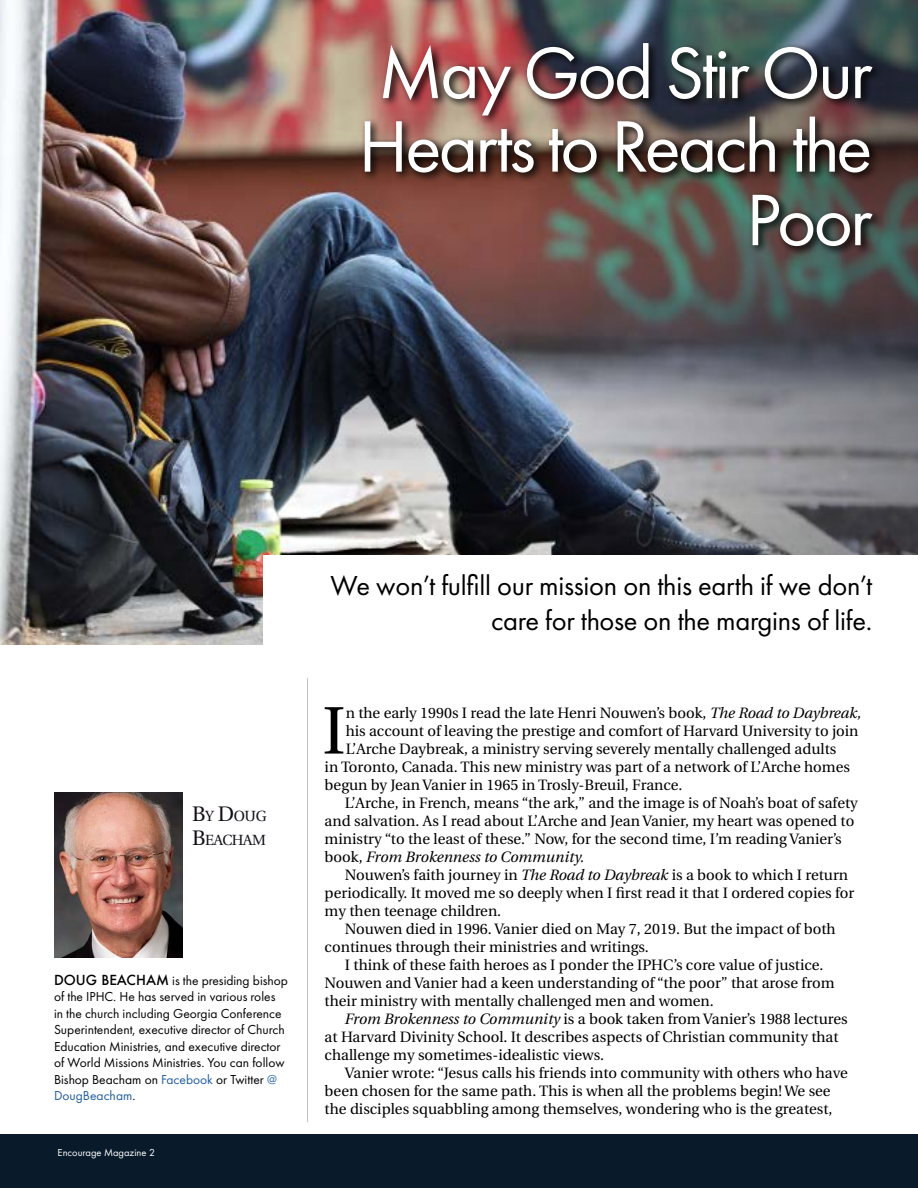
<style>
.page{position:relative;width:918px;height:1188px;background:#fff}
.page>*{position:absolute;margin:0;border:0;box-sizing:border-box;transform-origin:0 0}
.t1{font:75.45px/73.5px "Futura PT";letter-spacing:-.04em;color:#fff;text-align:right}
.t2{font:67.05px "Utopia";color:#000}
.t3{font:28.5px/35.1px "Futura PT";letter-spacing:-.01em;color:#000;text-align:right}
.t4{font:15px "Utopia";color:#000}
.t5{font:italic 15px "Utopia";color:#000}
.t6{font:14.7px/24px "Utopia";letter-spacing:-.03em;color:#141019}
.t7{font:13.5px/16.5px "Futura PT";color:#000}
.t8{font:10.5px "Futura PT";color:#fff}
.s1{font-size:21px}
.s2{font-family:"Futura";font-weight:500}
.s3{color:#215e9e}
.s4{font-style:italic}
.s5{font-style:normal}
</style>
<div class="page">
<img style="left:0;top:0;width:505px;height:645px">
<img style="left:505px;top:0;width:413px;height:555px">
<img style="left:54px;top:792px;width:128px;height:166px">
<div style="left:0;top:1134px;width:918px;height:54px;background:#091b2b"></div>
<hr style="left:307px;top:678px;width:1px;height:444px;background:#939598">
<img style="left:360px;top:39px;width:523px;height:218px">
<div style="left:263px;top:555px;width:655px;height:93px;background:#fff"></div>
<h1 class="t1" style="left:358px;top:36px;width:516px">May God Stir Our<br>Hearts to Reach the<br>Poor</h1>
<p class="t6" style="left:192px;top:804px;width:76px"><span class="s1">B</span>Y <span class="s1">D</span>OUG<br><span class="s1">B</span>EACHAM</p>
<p class="t7" style="left:54px;top:972px;width:235px"><span class="s2">DOUG BEACHAM</span> is the presiding bishop of the IPHC. He has served in various roles in the church including Georgia Conference Superintendent, executive director of Church Education Ministries, and executive director of World Missions Ministries. You can follow Bishop Beacham on <span class="s3">Facebook</span> or Twitter <span class="s3">@ DougBeacham</span>.</p>
<p class="t8" style="left:58px;top:1147px;width:99px">Encourage Magazine 2</p>
<h3 class="t3" style="left:331px;top:568px;width:543px">We won’t fulfill our mission on this earth if we don’t care for those on the margins of life.</h3>
<h2 class="t2" style="left:322px;top:694px;width:25px">I</h2>
<p class="t4" style="left:346px;top:704px;width:517px">n the early 1990s I read the late Henri Nouwen’s book, <span class="s4">The Road to Daybreak,</span></p>
<p class="t4" style="left:346px;top:722px;width:514px">his account of leaving the prestige and comfort of Harvard University to join</p>
<p class="t4" style="left:346px;top:740px;width:492px">L’Arche Daybreak, a ministry serving severely mentally challenged adults</p>
<p class="t4" style="left:325px;top:758px;width:527px">in Toronto, Canada. This new ministry was part of a network of L’Arche homes</p>
<p class="t4" style="left:325px;top:776px;width:359px">begun by Jean Vanier in 1965 in Trosly-Breuil, France.</p>
<p class="t4" style="left:345px;top:794px;width:514px">L’Arche, in French, means “the ark,” and the image is of Noah’s boat of safety</p>
<p class="t4" style="left:325px;top:812px;width:531px">and salvation. As I read about L’Arche and Jean Vanier, my heart was opened to</p>
<p class="t4" style="left:325px;top:830px;width:519px">ministry “to the least of these.” Now, for the second time, I’m reading Vanier’s</p>
<p class="t5" style="left:325px;top:848px;width:261px"><span class="s5">book,</span> From Brokenness to Community.</p>
<p class="t4" style="left:345px;top:866px;width:505px">Nouwen’s faith journey in <span class="s4">The Road to Daybreak</span> is a book to which I return</p>
<p class="t4" style="left:325px;top:884px;width:531px">periodically. It moved me so deeply when I first read it that I ordered copies for</p>
<p class="t4" style="left:325px;top:902px;width:178px">my then teenage children.</p>
<p class="t4" style="left:345px;top:920px;width:492px">Nouwen died in 1996. Vanier died on May 7, 2019. But the impact of both</p>
<p class="t4" style="left:325px;top:938px;width:326px">continues through their ministries and writings.</p>
<p class="t4" style="left:345px;top:956px;width:480px">I think of these faith heroes as I ponder the IPHC’s core value of justice.</p>
<p class="t4" style="left:325px;top:974px;width:511px">Nouwen and Vanier had a keen understanding of “the poor” that arose from</p>
<p class="t4" style="left:325px;top:992px;width:391px">their ministry with mentally challenged men and women.</p>
<p class="t4" style="left:345px;top:1010px;width:504px"><span class="s4">From Brokenness to Community</span> is a book taken from Vanier’s 1988 lectures</p>
<p class="t4" style="left:325px;top:1028px;width:515px">at Harvard Divinity School. It describes aspects of Christian community that</p>
<p class="t4" style="left:325px;top:1046px;width:281px">challenge my sometimes-idealistic views.</p>
<p class="t4" style="left:345px;top:1064px;width:505px">Vanier wrote: “Jesus calls his friends into community with others who have</p>
<p class="t4" style="left:325px;top:1082px;width:507px">been chosen for the same path. This is when all the problems begin! We see</p>
<p class="t4" style="left:325px;top:1100px;width:509px">the disciples squabbling among themselves, wondering who is the greatest,</p>
</div>
